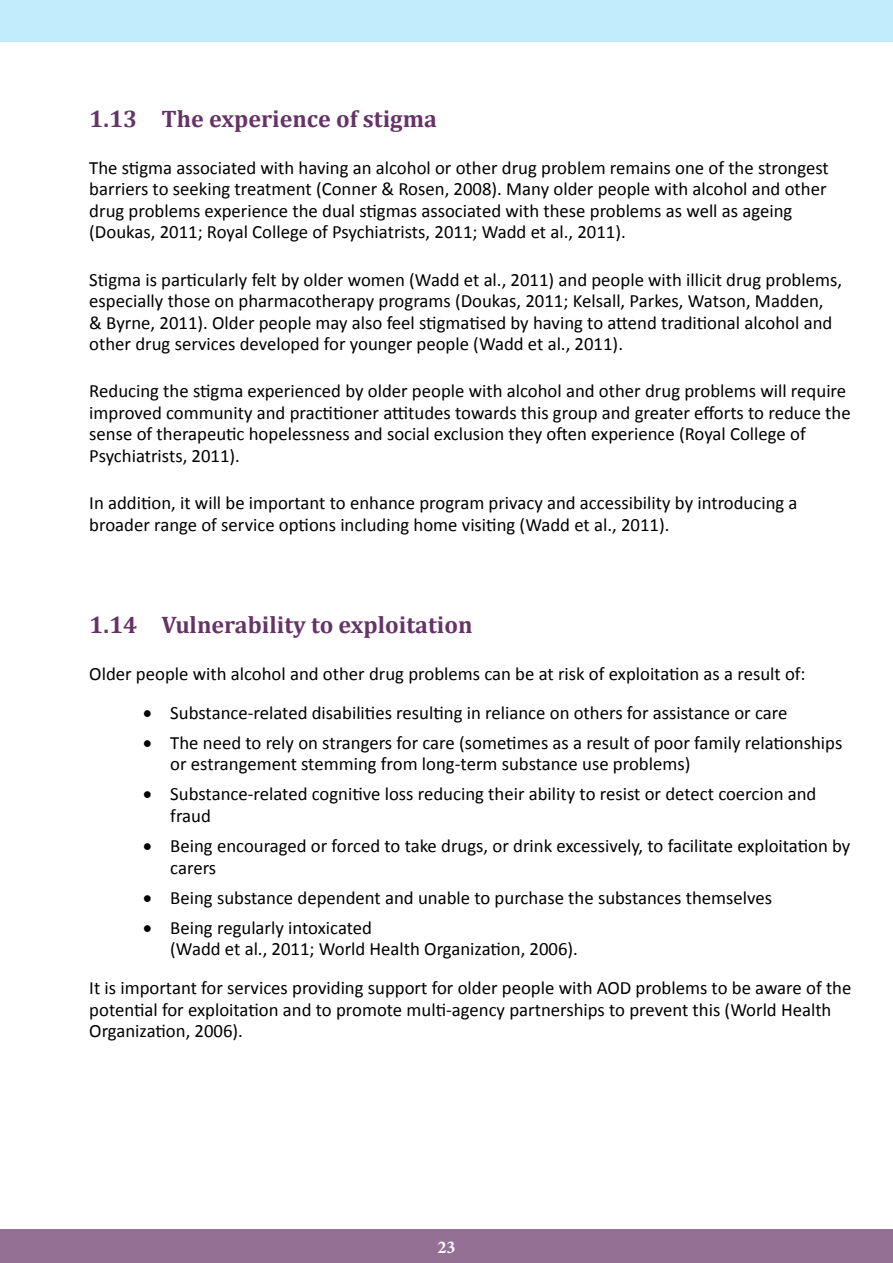
<style>
.page{position:relative;width:893px;height:1263px;background:#fff}
.page>*{position:absolute;margin:0;border:0;box-sizing:border-box;transform-origin:0 0}
.t1{font:700 24px "Cambria";color:#636}
.t2{font:18.75px/21.6px "Calibri";color:#000}
.t3{font:700 18px "Minion Pro";color:#fff}
</style>
<div class="page">
<div style="left:0;top:0;width:893px;height:41px;background:#c2ebfc"></div>
<div style="left:0;top:1229px;width:893px;height:34px;background:#947094"></div>
<p class="t1" style="left:89px;top:102px;width:349px">1.13 The experience of stigma</p>
<p class="t2" style="left:89px;top:157px;width:741px">The stigma associated with having an alcohol or other drug problem remains one of the strongest barriers to seeking treatment (Conner &amp; Rosen, 2008). Many older people with alcohol and other drug problems experience the dual stigmas associated with these problems as well as ageing (Doukas, 2011; Royal College of Psychiatrists, 2011; Wadd et al., 2011).</p>
<p class="t2" style="left:89px;top:269px;width:754px">Stigma is particularly felt by older women (Wadd et al., 2011) and people with illicit drug problems, especially those on pharmacotherapy programs (Doukas, 2011; Kelsall, Parkes, Watson, Madden,<br>&amp; Byrne, 2011). Older people may also feel stigmatised by having to attend traditional alcohol and other drug services developed for younger people (Wadd et al., 2011).</p>
<p class="t2" style="left:89px;top:380px;width:763px">Reducing the stigma experienced by older people with alcohol and other drug problems will require improved community and practitioner attitudes towards this group and greater efforts to reduce the sense of therapeutic hopelessness and social exclusion they often experience (Royal College of Psychiatrists, 2011).</p>
<p class="t2" style="left:89px;top:492px;width:710px">In addition, it will be important to enhance program privacy and accessibility by introducing a broader range of service options including home visiting (Wadd et al., 2011).</p>
<p class="t1" style="left:89px;top:608px;width:385px">1.14 Vulnerability to exploitation</p>
<p class="t2" style="left:89px;top:663px;width:718px">Older people with alcohol and other drug problems can be at risk of exploitation as a result of:</p>
<p class="t2" style="left:143px;top:702px;width:646px">• Substance-related disabilities resulting in reliance on others for assistance or care</p>
<p class="t2" style="left:170px;top:732px;width:674px;text-indent:-27px">• The need to rely on strangers for care (sometimes as a result of poor family relationships or estrangement stemming from long-term substance use problems)</p>
<p class="t2" style="left:170px;top:783px;width:648px;text-indent:-27px">• Substance-related cognitive loss reducing their ability to resist or detect coercion and fraud</p>
<p class="t2" style="left:170px;top:835px;width:682px;text-indent:-27px">• Being encouraged or forced to take drugs, or drink excessively, to facilitate exploitation by carers</p>
<p class="t2" style="left:143px;top:887px;width:630px">• Being substance dependent and unable to purchase the substances themselves</p>
<p class="t2" style="left:170px;top:917px;width:409px;text-indent:-27px">• Being regularly intoxicated<br>(Wadd et al., 2011; World Health Organization, 2006).</p>
<p class="t2" style="left:89px;top:977px;width:764px">It is important for services providing support for older people with AOD problems to be aware of the potential for exploitation and to promote multi-agency partnerships to prevent this (World Health<br>Organization, 2006).</p>
<p class="t3" style="left:437px;top:1234px;width:19px">23</p>
</div>
